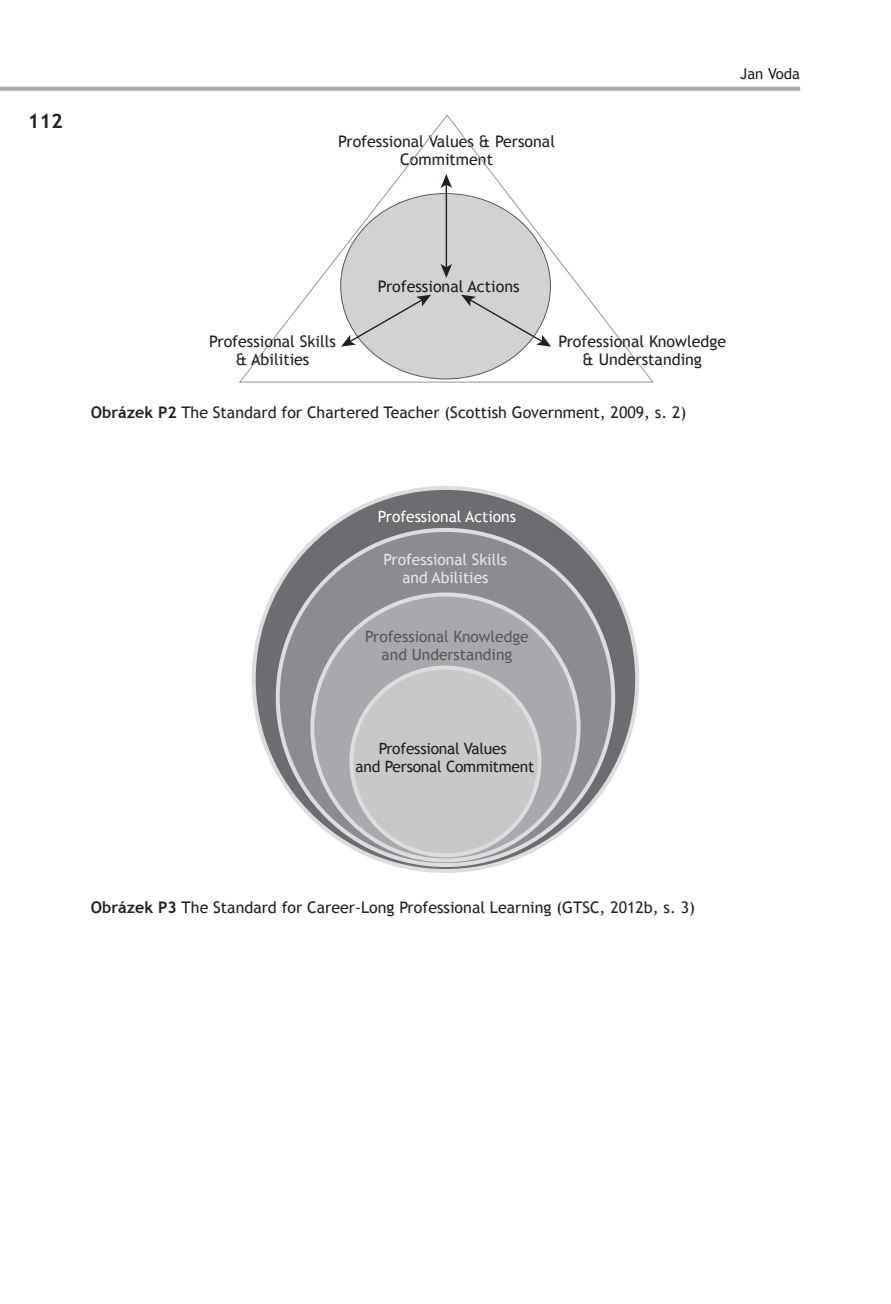
<style>
.page{position:relative;width:891px;height:1304px;background:#fff}
.page>*{position:absolute;margin:0;border:0;box-sizing:border-box;transform-origin:0 0}
.t1{font:700 20px "Trebuchet MS";color:#231f20}
.t2{font:16px/18px "Trebuchet MS";color:#231f20;text-align:center}
.t3{font:15.6px/18px "Trebuchet MS";letter-spacing:-.015em;color:#231f20;text-align:center}
.t4{font:15.6px/18px "Trebuchet MS";color:#57585a;text-align:center}
.t5{font:15.6px/18px "Trebuchet MS";color:#e6e7e9;text-align:center}
.t6{font:15.6px "Trebuchet MS";color:#fff}
.t7{font:15px "Trebuchet MS";color:#231f20}
.s1{font-weight:700}
</style>
<div class="page">
<svg style="left:0;top:87px;width:799px;height:4px;fill:#a8a9ad"></svg>
<svg style="left:239px;top:114px;width:415px;height:269px"></svg>
<hr style="left:445px;top:184px;width:2px;height:84px;background:#231f20">
<svg style="left:440px;top:174px;width:12px;height:14px"></svg>
<svg style="left:440px;top:264px;width:12px;height:14px"></svg>
<svg style="left:341px;top:295px;width:90px;height:52px"></svg>
<svg style="left:461px;top:295px;width:90px;height:52px"></svg>
<svg style="left:253px;top:488px;width:384px;height:383px;fill:#6c6d70"></svg>
<div style="left:277px;top:530px;width:336px;height:335px;background:#8a8c8f;border-radius:50%"></div>
<div style="left:312px;top:594px;width:266px;height:266px;background:#a8a9ad;border-radius:50%"></div>
<div style="left:351px;top:668px;width:188px;height:187px;background:#c7c8ca;border-radius:50%"></div>
<div style="left:349px;top:666px;width:192px;height:191px;border:4px solid #dcdddf;border-radius:50%"></div>
<p class="t1" style="left:28px;top:109px;width:37px">112</p>
<p class="t2" style="left:338px;top:133px;width:218px">Professional Values &amp; Personal<br>Commitment</p>
<p class="t7" style="left:739px;top:65px;width:61px">Jan Voda</p>
<p class="t2" style="left:377px;top:278px;width:143px">Professional Actions</p>
<p class="t2" style="left:209px;top:332px;width:128px">Professional Skills &amp; Abilities</p>
<p class="t2" style="left:558px;top:332px;width:169px">Professional Knowledge &amp; Understanding</p>
<p class="t2" style="left:91px;top:403px;width:596px"><span class="s1">Obrázek P2</span> The Standard for Chartered Teacher (Scottish Government, 2009, s. 2)</p>
<p class="t6" style="left:378px;top:507px;width:140px">Professional Actions</p>
<p class="t5" style="left:383px;top:550px;width:125px">Professional Skills and Abilities</p>
<p class="t4" style="left:365px;top:628px;width:165px">Professional Knowledge and Understanding</p>
<p class="t3" style="left:355px;top:740px;width:180px">Professional Values<br>and Personal Commitment</p>
<p class="t2" style="left:91px;top:899px;width:605px"><span class="s1">Obrázek P3</span> The Standard for Career-Long Professional Learning (GTSC, 2012b, s. 3)</p>
</div>
